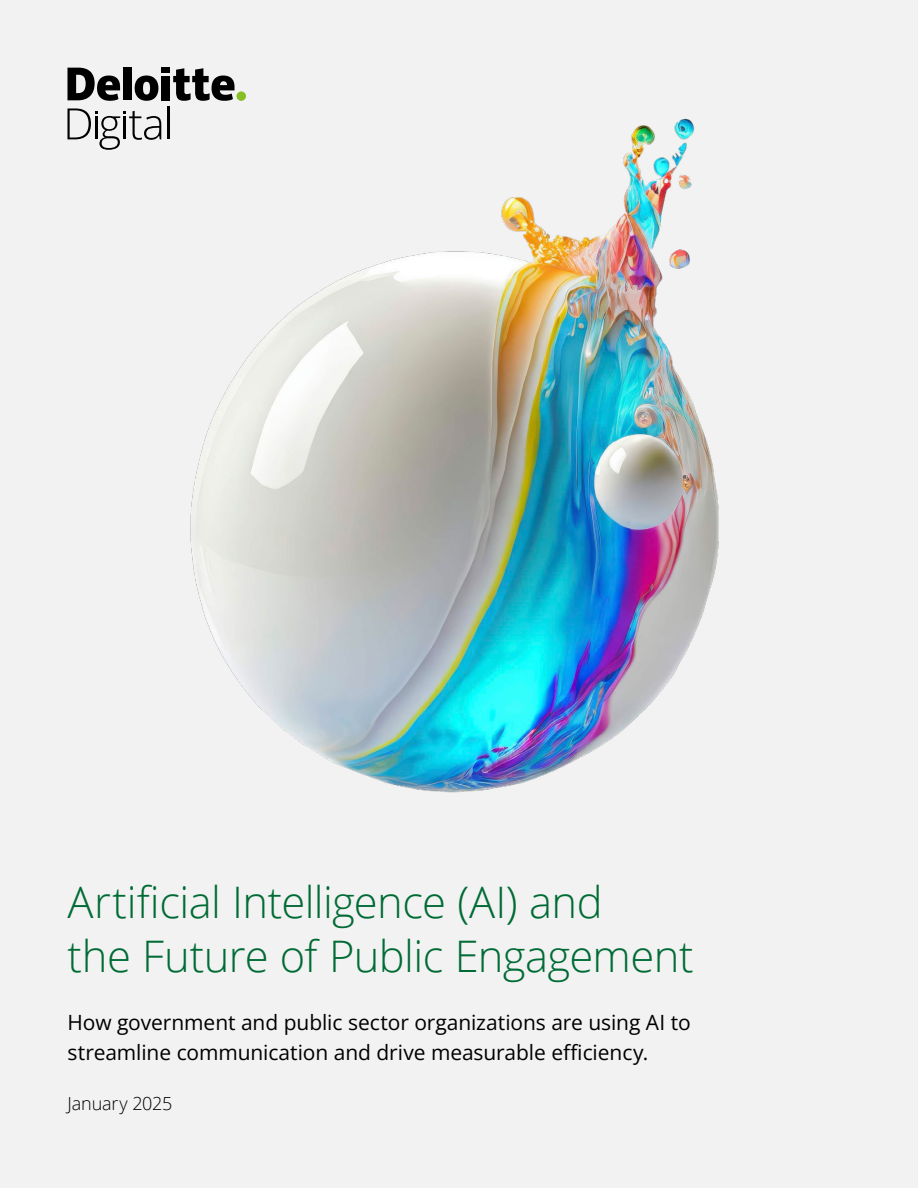
<style>
.page{position:relative;width:918px;height:1188px;background:#f2f2f2}
.page>*{position:absolute;margin:0;border:0;box-sizing:border-box;transform-origin:0 0}
.t1{font:300 43.5px/54px "Open Sans";letter-spacing:-.015em;color:#006b35}
.t2{font:21px/30px "Open Sans";letter-spacing:-.005em;color:#000}
.t3{font:300 18px "Open Sans";letter-spacing:-.005em;color:#000}
</style>
<div class="page">
<div style="left:237px;top:91px;width:9px;height:10px;background:#87bd26;border-radius:50%"></div>
<div style="left:123px;top:68px;width:8px;height:32px;background:#000"></div>
<svg style="left:135px;top:76px;width:23px;height:25px"></svg>
<div style="left:162px;top:76px;width:8px;height:24px;background:#000"></div>
<div style="left:162px;top:68px;width:8px;height:5px;background:#000"></div>
<svg style="left:173px;top:68px;width:62px;height:33px"></svg>
<svg style="left:67px;top:68px;width:53px;height:33px"></svg>
<svg style="left:67px;top:108px;width:94px;height:42px"></svg>
<img style="left:167px;top:106px;width:552px;height:687px">
<svg style="left:339px;top:784px;width:99px;height:9px"></svg>
<h1 class="t1" style="left:68px;top:875px;width:628px">Artificial Intelligence (AI) and<br>the Future of Public Engagement</h1>
<p class="t2" style="left:68px;top:1007px;width:625px">How government and public sector organizations are using AI to streamline communication and drive measurable efficiency.</p>
<p class="t3" style="left:68px;top:1091px;width:107px">January 2025</p>
</div>
